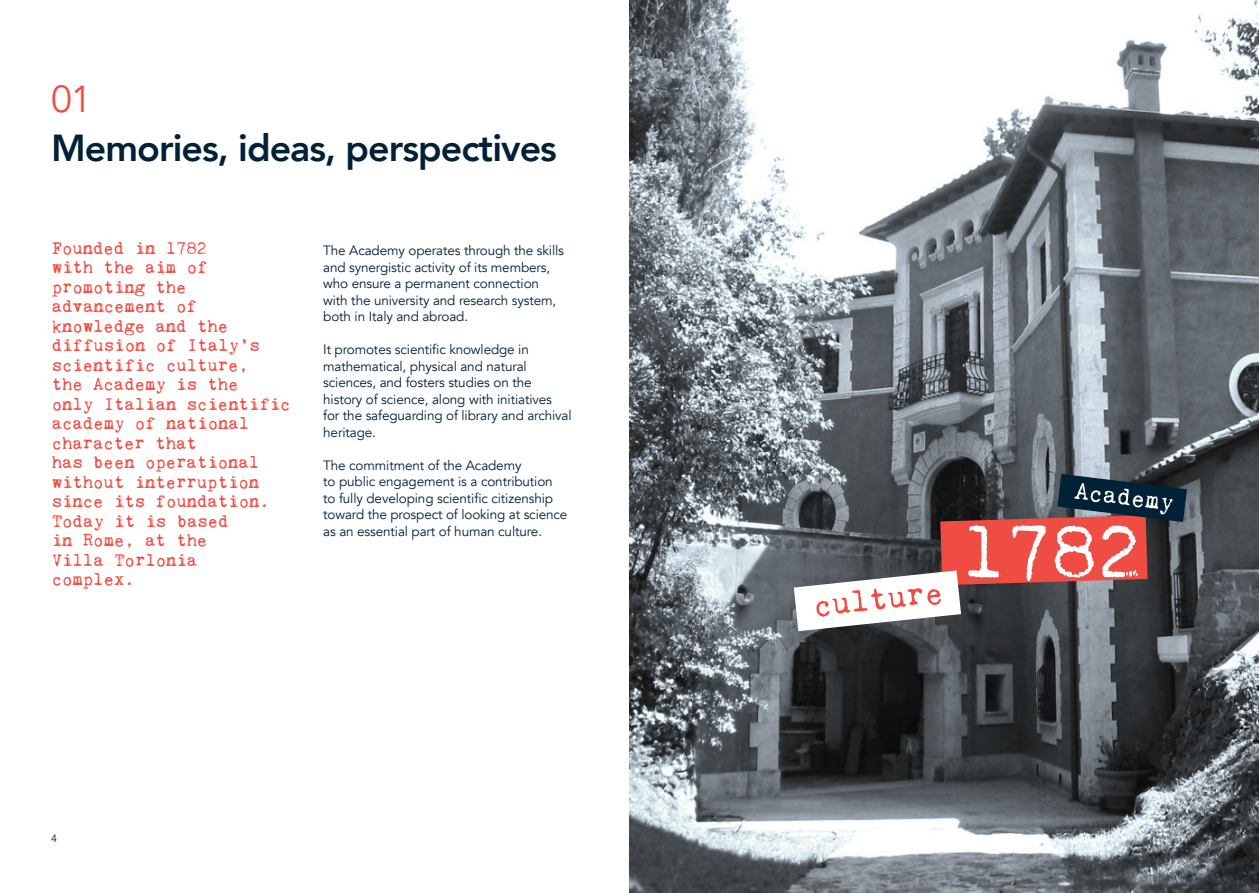
<style>
.page{position:relative;width:1259px;height:893px;background:#fff}
.page>*{position:absolute;margin:0;border:0;box-sizing:border-box;transform-origin:0 0}
.t1{font:800 37.5px "Avenir";letter-spacing:-.025em;color:#002136}
.t2{font:37.5px "Avenir";color:#ef4d43}
.t3{font:18px/19.5px "Kingthings Trypewriter 2";letter-spacing:-.01em;color:#ef4d43}
.t4{font:13.5px/16.5px "Avenir";letter-spacing:-.01em;color:#002136}
.t5{font:10.5px "Avenir";color:#002136}
</style>
<div class="page">
<svg style="left:629px;top:0;width:630px;height:893px"></svg>
<svg style="left:794px;top:474px;width:393px;height:157px;background:#7d6567"></svg>
<h1 class="t2" style="left:51px;top:77px;width:42px">01</h1>
<h1 class="t1" style="left:51px;top:119px;width:507px">Memories, ideas, perspectives</h1>
<p class="t3" style="left:52px;top:238px;width:240px">Founded in 1782<br>with the aim of promoting the advancement of knowledge and the diffusion of Italy’s scientific culture,<br>the Academy is the<br>only Italian scientific academy of national character that<br>has been operational without interruption since its foundation.<br>Today it is based<br>in Rome, at the<br>Villa Torlonia<br>complex.</p>
<p class="t4" style="left:323px;top:242px;width:242px">The Academy operates through the skills and synergistic activity of its members, who ensure a permanent connection with the university and research system, both in Italy and abroad.</p>
<p class="t4" style="left:323px;top:341px;width:250px">It promotes scientific knowledge in mathematical, physical and natural sciences, and fosters studies on the history of science, along with initiatives<br>for the safeguarding of library and archival heritage.</p>
<p class="t4" style="left:323px;top:457px;width:246px">The commitment of the Academy<br>to public engagement is a contribution to fully developing scientific citizenship toward the prospect of looking at science as an essential part of human culture.</p>
<p class="t5" style="left:51px;top:832px;width:7px">4</p>
</div>
